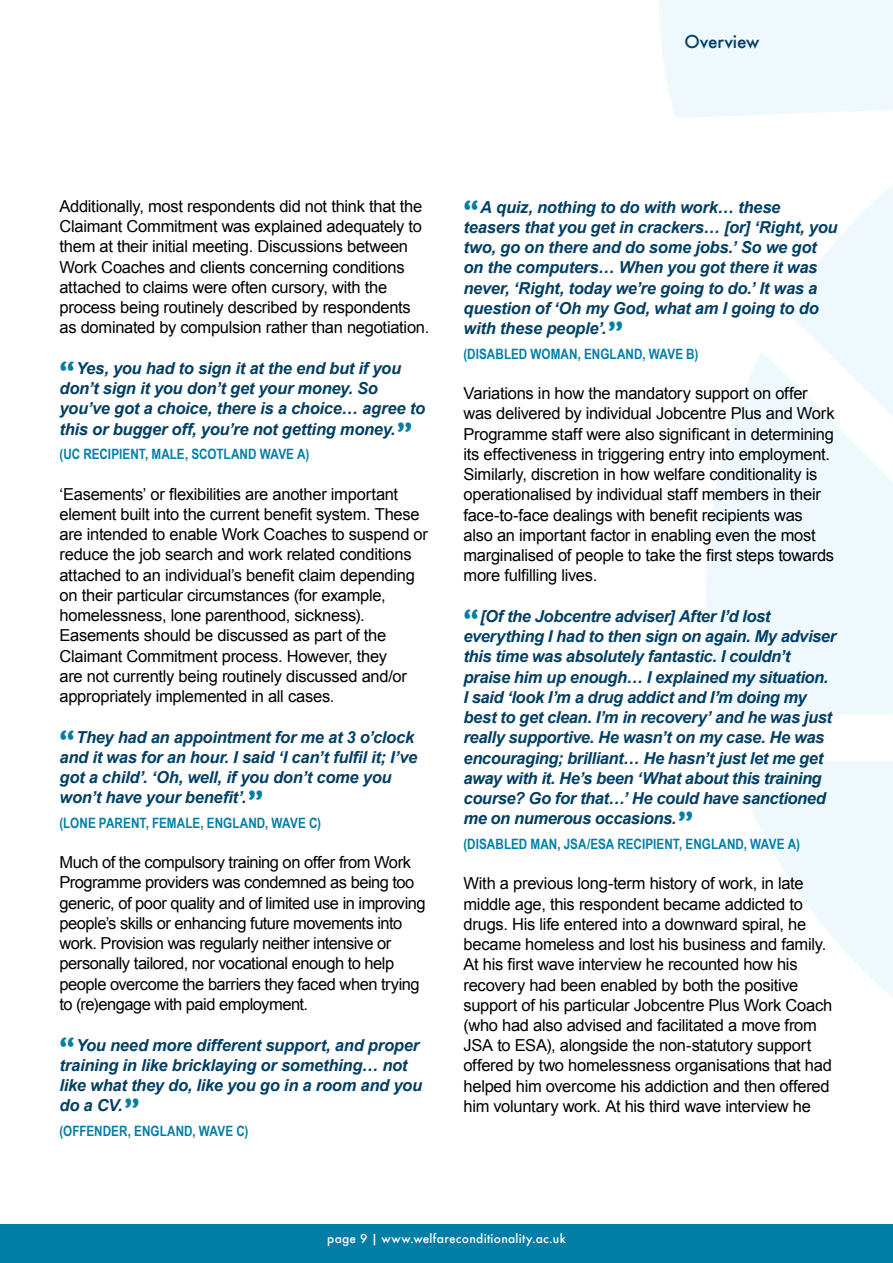
<style>
.page{position:relative;width:893px;height:1263px;background:#fff}
.page>*{position:absolute;margin:0;border:0;box-sizing:border-box;transform-origin:0 0}
.t1{font:500 17.25px "Futura";letter-spacing:-.01em;color:#003f64}
.t2{font:16.5px/20.2px "Arial";letter-spacing:-.015em;color:#000}
.t3{font:italic 700 16.5px/20.2px "Arial";letter-spacing:-.02em;color:#003f64}
.t4{font:700 14.25px "Arial Narrow";letter-spacing:.005em;color:#007ea6}
.t5{font:500 12px "Futura";letter-spacing:.025em;color:#fff}
.s1{font-family:"Foco";font-weight:900;font-style:normal;font-size:30px;color:#007ea6}
</style>
<div class="page">
<svg style="left:786px;top:185px;width:107px;height:166px;fill:#eef8fd"></svg>
<svg style="left:706px;top:351px;width:187px;height:364px;fill:#eef8fd"></svg>
<svg style="left:733px;top:761px;width:160px;height:237px;fill:#eef8fd"></svg>
<div style="left:659px;top:0;width:234px;height:118px;background:#eef8fd"></div>
<div style="left:0;top:1225px;width:893px;height:38px;background:#007ea6"></div>
<p class="t1" style="left:685px;top:30px;width:76px">Overview</p>
<p class="t2" style="left:60px;top:196px;width:371px">Additionally, most respondents did not think that the Claimant Commitment was explained adequately to them at their initial meeting. Discussions between Work Coaches and clients concerning conditions attached to claims were often cursory, with the process being routinely described by respondents as dominated by compulsion rather than negotiation.</p>
<p class="t3" style="left:60px;top:358px;width:367px"><span class="s1">“</span>Yes, you had to sign it at the end but if you don’t sign it you don’t get your money. So you’ve got a choice, there is a choice… agree to this or bugger off, you’re not getting money.<span class="s1">”</span></p>
<p class="t4" style="left:60px;top:443px;width:251px">(UC RECIPIENT, MALE, SCOTLAND WAVE A)</p>
<p class="t2" style="left:60px;top:484px;width:370px">‘Easements’ or flexibilities are another important element built into the current benefit system. These are intended to enable Work Coaches to suspend or reduce the job search and work related conditions attached to an individual’s benefit claim depending on their particular circumstances (for example, homelessness, lone parenthood, sickness).<br>Easements should be discussed as part of the Claimant Commitment process. However, they<br>are not currently being routinely discussed and/or appropriately implemented in all cases.</p>
<p class="t3" style="left:60px;top:727px;width:359px"><span class="s1">“</span>They had an appointment for me at 3 o’clock and it was for an hour. I said ‘I can’t fulfil it; I’ve got a child’. ‘Oh, well, if you don’t come you won’t have your benefit’.<span class="s1">”</span></p>
<p class="t4" style="left:60px;top:812px;width:263px">(LONE PARENT, FEMALE, ENGLAND, WAVE C)</p>
<p class="t2" style="left:60px;top:852px;width:368px">Much of the compulsory training on offer from Work Programme providers was condemned as being too generic, of poor quality and of limited use in improving people’s skills or enhancing future movements into work. Provision was regularly neither intensive or personally tailored, nor vocational enough to help people overcome the barriers they faced when trying to (re)engage with paid employment.</p>
<p class="t3" style="left:60px;top:1035px;width:364px"><span class="s1">“</span>You need more different support, and proper training in like bricklaying or something… not like what they do, like you go in a room and you do a CV.<span class="s1">”</span></p>
<p class="t4" style="left:60px;top:1120px;width:190px">(OFFENDER, ENGLAND, WAVE C)</p>
<p class="t3" style="left:463px;top:197px;width:376px"><span class="s1">“</span>A quiz, nothing to do with work… these teasers that you get in crackers… [or] ‘Right, you two, go on there and do some jobs.’ So we got on the computers… When you got there it was never, ‘Right, today we’re going to do.’ It was a question of ‘Oh my God, what am I going to do with these people’.<span class="s1">”</span></p>
<p class="t4" style="left:463px;top:343px;width:236px">(DISABLED WOMAN, ENGLAND, WAVE B)</p>
<p class="t2" style="left:463px;top:383px;width:373px">Variations in how the mandatory support on offer was delivered by individual Jobcentre Plus and Work Programme staff were also significant in determining its effectiveness in triggering entry into employment.<br>Similarly, discretion in how welfare conditionality is operationalised by individual staff members in their face-to-face dealings with benefit recipients was also an important factor in enabling even the most marginalised of people to take the first steps towards more fulfilling lives.</p>
<p class="t3" style="left:463px;top:606px;width:374px"><span class="s1">“</span>[Of the Jobcentre adviser] After I’d lost everything I had to then sign on again. My adviser this time was absolutely fantastic. I couldn’t praise him up enough… I explained my situation.<br>I said ‘look I’m a drug addict and I’m doing my best to get clean. I’m in recovery’ and he was just really supportive. He wasn’t on my case. He was encouraging; brilliant… He hasn’t just let me get away with it. He’s been ‘What about this training course? Go for that…’ He could have sanctioned me on numerous occasions.<span class="s1">”</span></p>
<p class="t4" style="left:463px;top:833px;width:338px">(DISABLED MAN, JSA/ESA RECIPIENT, ENGLAND, WAVE A)</p>
<p class="t2" style="left:463px;top:873px;width:370px">With a previous long-term history of work, in late middle age, this respondent became addicted to drugs. His life entered into a downward spiral, he became homeless and lost his business and family.<br>At his first wave interview he recounted how his recovery had been enabled by both the positive support of his particular Jobcentre Plus Work Coach (who had also advised and facilitated a move from JSA to ESA), alongside the non-statutory support offered by two homelessness organisations that had helped him overcome his addiction and then offered him voluntary work. At his third wave interview he</p>
<p class="t5" style="left:327px;top:1230px;width:240px">page 9 | www.welfareconditionality.ac.uk</p>
</div>
